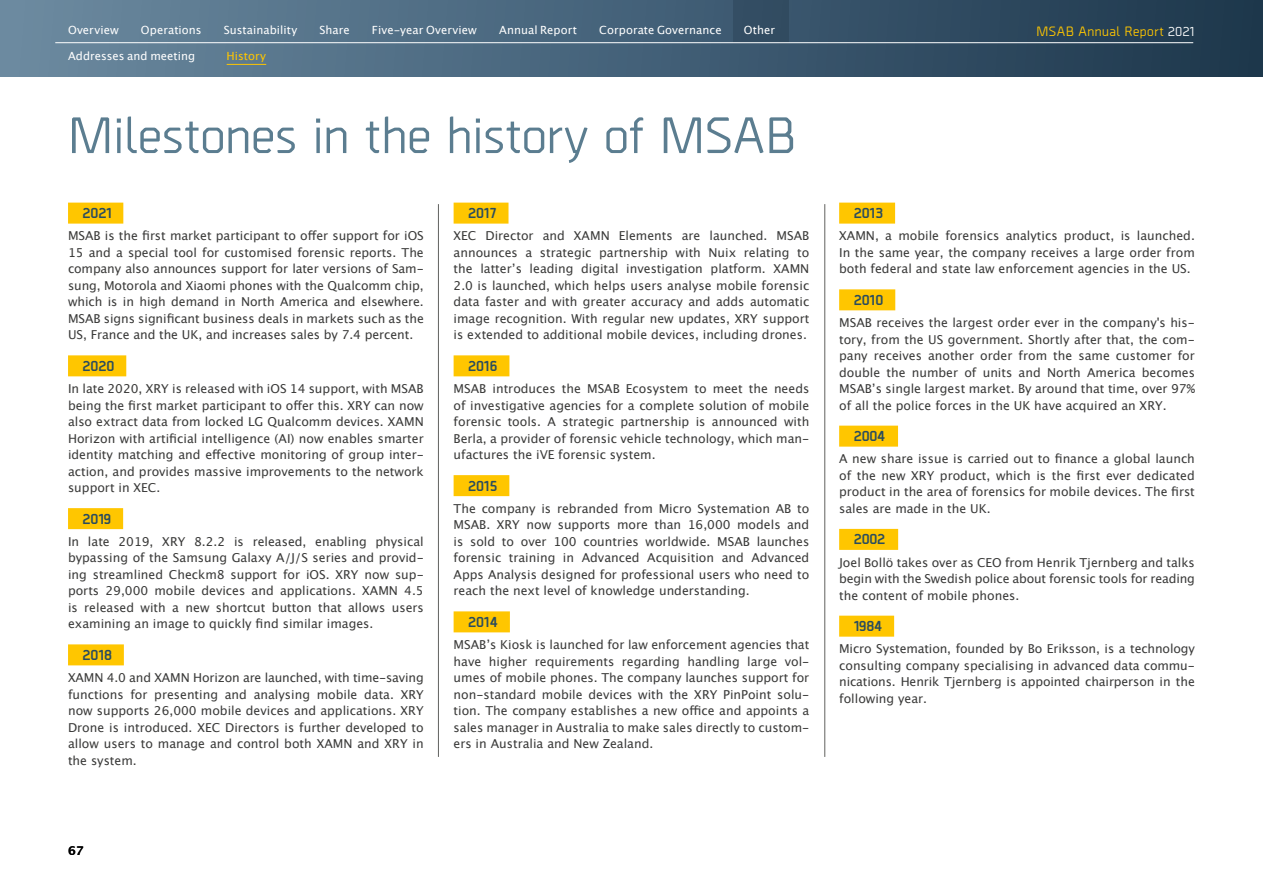
<style>
.page{position:relative;width:1263px;height:893px;background:#fff}
.page>*{position:absolute;margin:0;border:0;box-sizing:border-box;transform-origin:0 0}
.Rubrik{font:500 51px "Borda";color:#5b7d90}
.t1{font:700 15px "Borda";letter-spacing:.03em;color:#2a4c5e}
.t2{font:500 13.5px "Borda";letter-spacing:.04em;color:#ffc600}
.ny_bröd{font:12.3px/16.5px "Lucida Grande";color:#3a3a39;text-align:justify}
.t3{font:700 12px "Lucida Grande";color:#000}
.vinjett_vit{font:11.25px "Lucida Grande";letter-spacing:.005em;color:#fff}
.vinjett_gul{font:11.25px "Lucida Grande";color:#ffc600}
.s1{color:#fff}
</style>
<div class="page">
<svg style="left:0;top:0;width:1263px;height:77px;background:#3e5a70"></svg>
<svg style="left:55px;top:0;width:678px;height:42px;background:#527087"></svg>
<div style="left:733px;top:0;width:56px;height:43px;background:#334d63"></div>
<hr style="left:55px;top:42px;width:1138px;height:1px;background:#fff">
<hr style="left:227px;top:64px;width:39px;height:1px;background:#ffc600">
<div style="left:68px;top:203px;width:55px;height:21px;background:#ffc600"></div>
<div style="left:68px;top:355px;width:58px;height:21px;background:#ffc600"></div>
<div style="left:68px;top:508px;width:55px;height:21px;background:#ffc600"></div>
<div style="left:68px;top:644px;width:56px;height:21px;background:#ffc600"></div>
<div style="left:454px;top:203px;width:54px;height:21px;background:#ffc600"></div>
<div style="left:454px;top:355px;width:55px;height:21px;background:#ffc600"></div>
<div style="left:454px;top:475px;width:55px;height:21px;background:#ffc600"></div>
<div style="left:454px;top:611px;width:56px;height:21px;background:#ffc600"></div>
<div style="left:839px;top:203px;width:56px;height:21px;background:#ffc600"></div>
<div style="left:839px;top:289px;width:56px;height:21px;background:#ffc600"></div>
<div style="left:839px;top:426px;width:59px;height:21px;background:#ffc600"></div>
<div style="left:839px;top:529px;width:59px;height:21px;background:#ffc600"></div>
<div style="left:839px;top:616px;width:55px;height:21px;background:#ffc600"></div>
<hr style="left:438px;top:204px;width:1px;height:553px;background:#61625f">
<hr style="left:824px;top:204px;width:1px;height:553px;background:#61625f">
<p class="vinjett_vit" style="left:68px;top:23px;width:52px">Overview</p>
<p class="vinjett_vit" style="left:141px;top:23px;width:62px">Operations</p>
<p class="vinjett_vit" style="left:224px;top:23px;width:75px">Sustainability</p>
<p class="vinjett_vit" style="left:319px;top:23px;width:32px">Share</p>
<p class="vinjett_vit" style="left:372px;top:23px;width:106px">Five-year Overview</p>
<p class="vinjett_vit" style="left:499px;top:23px;width:79px">Annual Report</p>
<p class="vinjett_vit" style="left:599px;top:23px;width:124px">Corporate Governance</p>
<p class="vinjett_vit" style="left:744px;top:23px;width:33px">Other</p>
<p class="vinjett_gul" style="left:227px;top:49px;width:41px">History</p>
<p class="vinjett_vit" style="left:68px;top:49px;width:129px">Addresses and meeting</p>
<p class="Rubrik" style="left:68px;top:100px;width:729px">Milestones in the history of MSAB</p>
<p class="t1" style="left:83px;top:202px;width:30px">2021</p>
<p class="ny_bröd" style="left:68px;top:228px;width:357px">MSAB is the first market participant to offer support for iOS 15 and a special tool for customised forensic reports. The company also announces support for later versions of Sam&shy;sung, Motorola and Xiaomi phones with the Qualcomm chip, which is in high demand in North America and elsewhere.<br>MSAB signs significant business deals in markets such as the US, France and the UK, and increases sales by 7.4 percent.</p>
<p class="t1" style="left:83px;top:355px;width:33px">2020</p>
<p class="ny_bröd" style="left:68px;top:381px;width:357px">In late 2020, XRY is released with iOS 14 support, with MSAB being the first market participant to offer this. XRY can now also extract data from locked LG Qualcomm devices. XAMN Horizon with artificial intelligence (AI) now enables smarter identity matching and effective monitoring of group inter&shy;action, and provides massive improvements to the network support in XEC.</p>
<p class="t1" style="left:83px;top:508px;width:30px">2019</p>
<p class="ny_bröd" style="left:68px;top:533px;width:357px">In late 2019, XRY 8.2.2 is released, enabling physical bypassing of the Samsung Galaxy A/J/S series and provid&shy;ing streamlined Checkm8 support for iOS. XRY now sup&shy;ports 29,000 mobile devices and applications. XAMN 4.5 is released with a new shortcut button that allows users examining an image to quickly find similar images.</p>
<p class="t1" style="left:83px;top:644px;width:30px">2018</p>
<p class="ny_bröd" style="left:68px;top:670px;width:357px">XAMN 4.0 and XAMN Horizon are launched, with time-saving</p>
<p class="ny_bröd" style="left:68px;top:686px;width:357px">functions for presenting and analysing mobile data. XRY now supports 26,000 mobile devices and applications. XRY Drone is introduced. XEC Directors is further developed to allow users to manage and control both XAMN and XRY in the system.</p>
<p class="t1" style="left:468px;top:202px;width:29px">2017</p>
<p class="ny_bröd" style="left:454px;top:228px;width:357px">XEC Director and XAMN Elements are launched. MSAB announces a strategic partnership with Nuix relating to the latter’s leading digital investigation platform. XAMN 2.0 is launched, which helps users analyse mobile forensic data faster and with greater accuracy and adds automatic image recognition. With regular new updates, XRY support is extended to additional mobile devices, including drones.</p>
<p class="t1" style="left:468px;top:355px;width:30px">2016</p>
<p class="ny_bröd" style="left:454px;top:381px;width:357px">MSAB introduces the MSAB Ecosystem to meet the needs of investigative agencies for a complete solution of mobile forensic tools. A strategic partnership is announced with Berla, a provider of forensic vehicle technology, which man&shy;ufactures the iVE forensic system.</p>
<p class="t1" style="left:468px;top:475px;width:30px">2015</p>
<p class="ny_bröd" style="left:454px;top:500px;width:357px">The company is rebranded from Micro Systemation AB to MSAB. XRY now supports more than 16,000 models and is sold to over 100 countries worldwide. MSAB launches forensic training in Advanced Acquisition and Advanced Apps Analysis designed for professional users who need to reach the next level of knowledge understanding.</p>
<p class="t1" style="left:468px;top:611px;width:31px">2014</p>
<p class="ny_bröd" style="left:454px;top:637px;width:357px">MSAB’s Kiosk is launched for law enforcement agencies that have higher requirements regarding handling large vol&shy;umes of mobile phones. The company launches support for non-standard mobile devices with the XRY PinPoint solu&shy;tion. The company establishes a new office and appoints a sales manager in Australia to make sales directly to custom&shy;ers in Australia and New Zealand.</p>
<p class="t2" style="left:1036px;top:22px;width:159px">MSAB Annual Report <span class="s1">2021</span></p>
<p class="t1" style="left:854px;top:202px;width:30px">2013</p>
<p class="ny_bröd" style="left:839px;top:228px;width:357px">XAMN, a mobile forensics analytics product, is launched.<br>In the same year, the company receives a large order from both federal and state law enforcement agencies in the US.</p>
<p class="t1" style="left:854px;top:289px;width:31px">2010</p>
<p class="ny_bröd" style="left:839px;top:315px;width:357px">MSAB receives the largest order ever in the company's his&shy;tory, from the US government. Shortly after that, the com&shy;pany receives another order from the same customer for double the number of units and North America becomes MSAB’s single largest market. By around that time, over 97% of all the police forces in the UK have acquired an XRY.</p>
<p class="t1" style="left:854px;top:425px;width:33px">2004</p>
<p class="ny_bröd" style="left:839px;top:451px;width:357px">A new share issue is carried out to finance a global launch of the new XRY product, which is the first ever dedicated product in the area of forensics for mobile devices. The first sales are made in the UK.</p>
<p class="t1" style="left:854px;top:528px;width:33px">2002</p>
<p class="ny_bröd" style="left:839px;top:554px;width:357px">Joel Bollö takes over as CEO from Henrik Tjernberg and talks begin with the Swedish police about forensic tools for reading the content of mobile phones.</p>
<p class="t1" style="left:854px;top:615px;width:29px">1984</p>
<p class="ny_bröd" style="left:839px;top:641px;width:357px">Micro Systemation, founded by Bo Eriksson, is a technology</p>
<p class="ny_bröd" style="left:839px;top:657px;width:357px">consulting company specialising in advanced data commu&shy;nications. Henrik Tjernberg is appointed chairperson in the following year.</p>
<p class="t3" style="left:68px;top:840px;width:17px">67</p>
</div>
